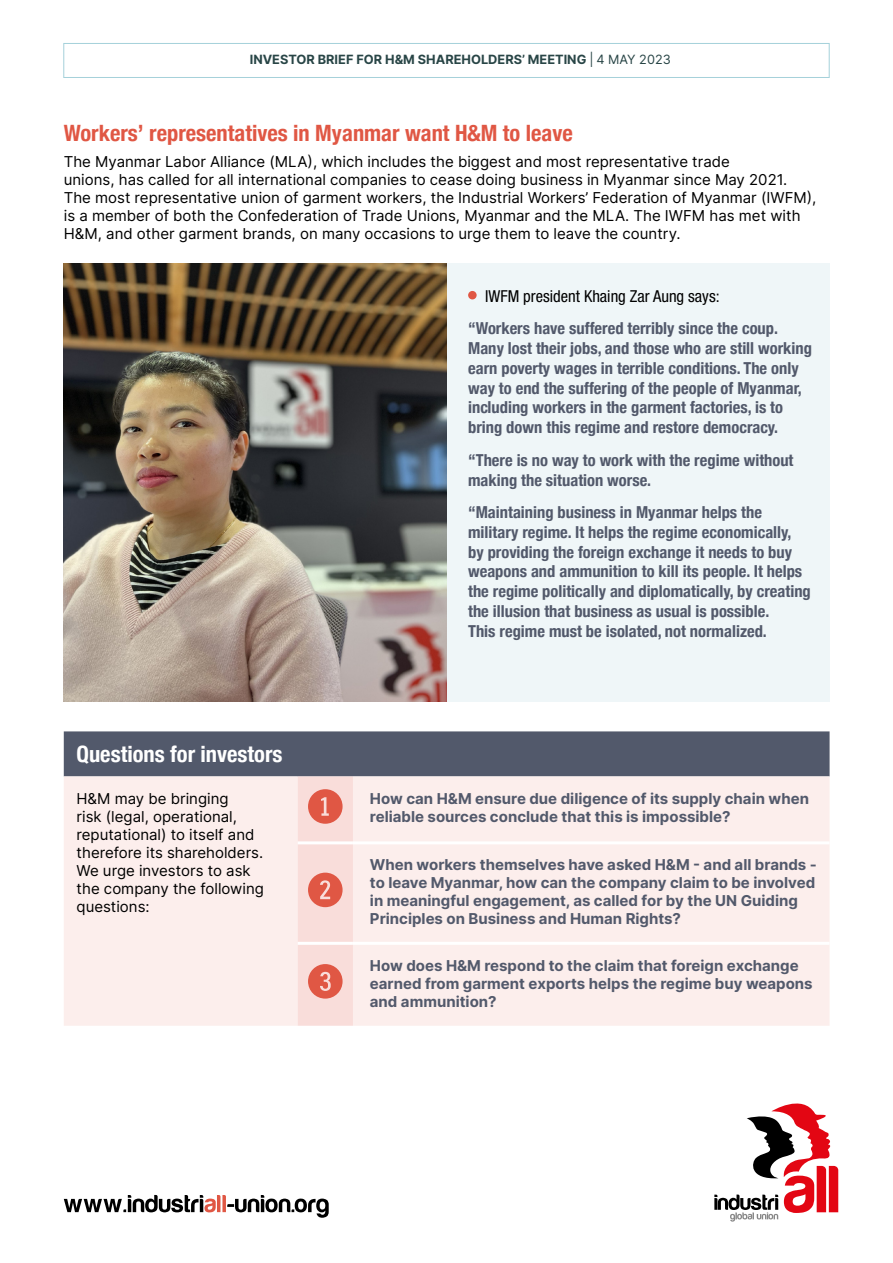
<style>
.page{position:relative;width:893px;height:1263px;background:#fff}
.page>*{position:absolute;margin:0;border:0;box-sizing:border-box;transform-origin:0 0}
.t1{font:700 condensed 22.5px "Helvetica Neue";color:#e05744}
.t2{font:700 condensed 22.5px "Helvetica Neue";color:#fff}
.t3{font:700 condensed 16.5px/19.8px "Helvetica Neue";color:#52596b}
.t4{font:condensed 16.5px "Helvetica Neue";color:#000}
.t5{font:15px/18px "Inter";color:#000}
.t6{font:700 15px/18px "Inter";color:#52596b}
.t7{font:700 12.75px "Inter";color:#284546}
.s1{font-weight:400}
</style>
<div class="page">
<div style="left:63px;top:43px;width:767px;height:35px;border:1px solid #a5d1da"></div>
<svg style="left:64px;top:1195px;width:265px;height:23px"></svg>
<svg style="left:714px;top:1103px;width:124px;height:118px"></svg>
<div style="left:447px;top:264px;width:383px;height:438px;background:#eff6f8"></div>
<img style="left:64px;top:264px;width:383px;height:438px">
<div style="left:468px;top:291px;width:9px;height:8px;background:#e05744;border-radius:50%"></div>
<svg style="left:64px;top:731px;width:766px;height:295px;background:#e1d5d5"></svg>
<p class="t7" style="left:250px;top:51px;width:422px">INVESTOR BRIEF FOR H&amp;M SHAREHOLDERS’ MEETING <span class="s1">| 4 MAY 2023</span></p>
<h1 class="t1" style="left:64px;top:114px;width:510px">Workers’ representatives in Myanmar want H&amp;M to leave</h1>
<p class="t5" style="left:64px;top:152px;width:754px">The Myanmar Labor Alliance (MLA), which includes the biggest and most representative trade<br>unions, has called for all international companies to cease doing business in Myanmar since May 2021.<br>The most representative union of garment workers, the Industrial Workers’ Federation of Myanmar (IWFM), is a member of both the Confederation of Trade Unions, Myanmar and the MLA. The IWFM has met with H&amp;M, and other garment brands, on many occasions to urge them to leave the country.</p>
<p class="t4" style="left:485px;top:286px;width:236px">IWFM president Khaing Zar Aung says:</p>
<p class="t3" style="left:468px;top:317px;width:345px">“Workers have suffered terribly since the coup.<br>Many lost their jobs, and those who are still working earn poverty wages in terrible conditions. The only way to end the suffering of the people of Myanmar, including workers in the garment factories, is to bring down this regime and restore democracy.</p>
<p class="t3" style="left:468px;top:449px;width:327px">“There is no way to work with the regime without making the situation worse.</p>
<p class="t3" style="left:468px;top:501px;width:344px">“Maintaining business in Myanmar helps the military regime. It helps the regime economically, by providing the foreign exchange it needs to buy weapons and ammunition to kill its people. It helps the regime politically and diplomatically, by creating the illusion that business as usual is possible.<br>This regime must be isolated, not normalized.</p>
<h1 class="t2" style="left:77px;top:735px;width:208px">Questions for investors</h1>
<p class="t5" style="left:77px;top:789px;width:189px">H&amp;M may be bringing<br>risk (legal, operational, reputational) to itself and therefore its shareholders.<br>We urge investors to ask the company the following questions:</p>
<p class="t6" style="left:370px;top:789px;width:441px">How can H&amp;M ensure due diligence of its supply chain when reliable sources conclude that this is impossible?</p>
<p class="t6" style="left:370px;top:855px;width:448px">When workers themselves have asked H&amp;M - and all brands - to leave Myanmar, how can the company claim to be involved in meaningful engagement, as called for by the UN Guiding Principles on Business and Human Rights?</p>
<p class="t6" style="left:370px;top:956px;width:444px">How does H&amp;M respond to the claim that foreign exchange earned from garment exports helps the regime buy weapons and ammunition?</p>
</div>
